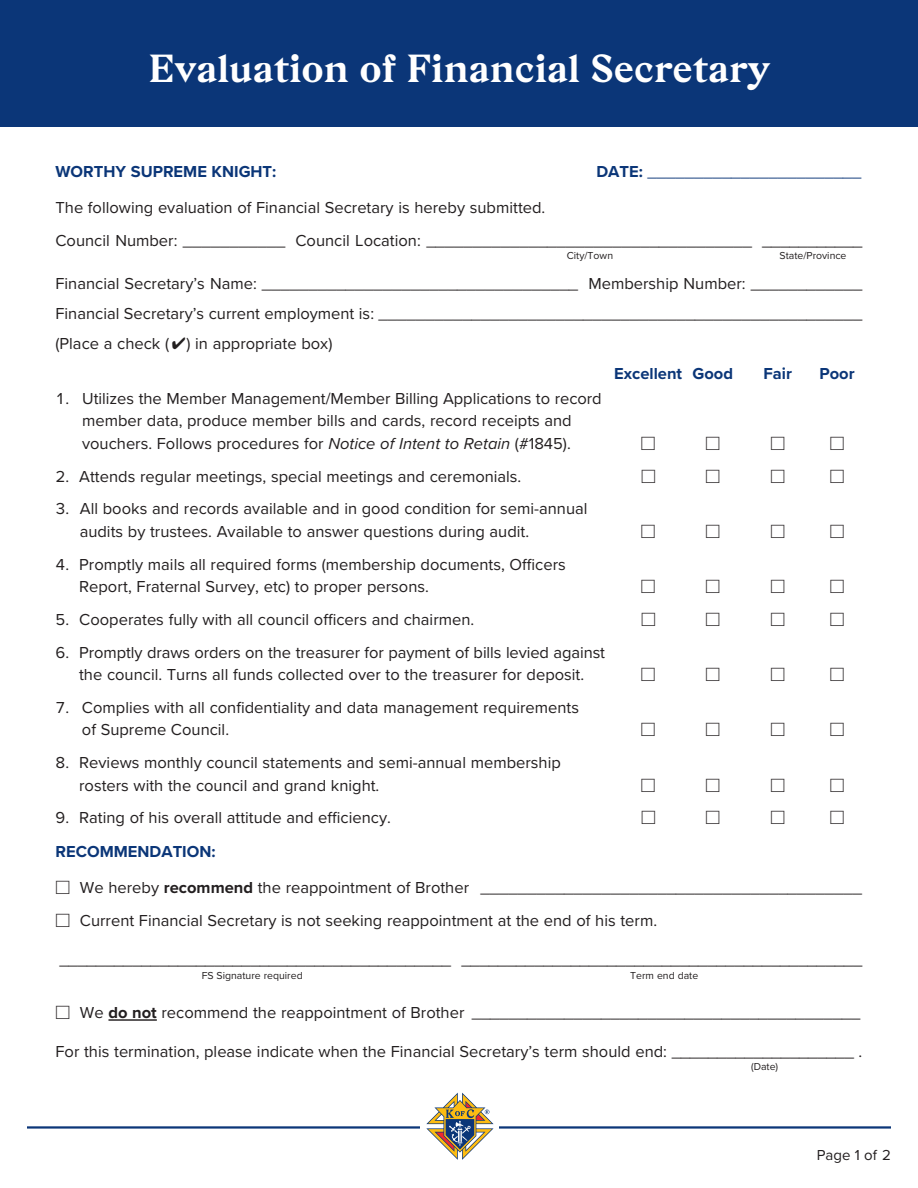
<style>
.page{position:relative;width:918px;height:1188px;background:#fff}
.page>*{position:absolute;margin:0;border:0;box-sizing:border-box;transform-origin:0 0}
.t1{font:700 39px "Mc Givney";color:#fff}
.t2{font:16.5px/22.5px "Proxima Nova";color:#231f20}
.t3{font:700 16.5px "Proxima Nova";color:#0b3678}
.t4{font:16.5px "Universal Newswith Comm Pi";color:#231f20}
.t5{font:16.5px "Proxima Nova";color:#0b3678}
.t6{font:15px "Proxima Nova";color:#231f20}
.t7{font:10.5px "Proxima Nova";color:#231f20}
.s1{font-weight:700}
.s2{font-style:italic}
.s3{font-family:"Universal Newswith Comm Pi"}
</style>
<div class="page">
<hr style="left:108px;top:1019px;width:49px;height:2px;background:#231f20">
<div style="left:0;top:0;width:918px;height:127px;background:#0b3678"></div>
<hr style="left:27px;top:1126px;width:864px;height:3px;background:#0b3678">
<div style="left:421px;top:1092px;width:78px;height:69px;background:#fff"></div>
<svg style="left:426px;top:1093px;width:68px;height:67px"></svg>
<p class="t1" style="left:148px;top:42px;width:623px">Evaluation of Financial Secretary</p>
<p class="t3" style="left:56px;top:161px;width:222px">WORTHY SUPREME KNIGHT:</p>
<p class="t5" style="left:596px;top:166px;width:267px"><span class="s1">DATE:</span> _______________________</p>
<p class="t2" style="left:56px;top:197px;width:491px">The following evaluation of Financial Secretary is hereby submitted.</p>
<p class="t2" style="left:56px;top:230px;width:809px">Council Number: ___________ Council Location: ___________________________________ ___________</p>
<p class="t7" style="left:567px;top:252px;width:48px">City/Town</p>
<p class="t7" style="left:780px;top:252px;width:68px">State/Province</p>
<p class="t2" style="left:56px;top:274px;width:808px">Financial Secretary’s Name: __________________________________ Membership Number: ____________</p>
<p class="t2" style="left:56px;top:304px;width:808px">Financial Secretary’s current employment is: ____________________________________________________</p>
<p class="t2" style="left:56px;top:334px;width:278px">(Place a check ( ✔) in appropriate box)</p>
<p class="t3" style="left:614px;top:364px;width:120px">Excellent Good</p>
<p class="t3" style="left:764px;top:364px;width:30px">Fair</p>
<p class="t3" style="left:820px;top:364px;width:37px">Poor</p>
<p class="t2" style="left:56px;top:389px;width:548px;text-align:center">1. Utilizes the Member Management/Member Billing Applications to record member data, produce member bills and cards, record receipts and vouchers. Follows procedures for <span class="s2">Notice of Intent to Retain</span> (#1845).</p>
<p class="t4" style="left:641px;top:436px;width:16px">-</p>
<p class="t4" style="left:705px;top:436px;width:16px">-</p>
<p class="t4" style="left:770px;top:436px;width:16px">-</p>
<p class="t4" style="left:830px;top:436px;width:16px">-</p>
<p class="t2" style="left:56px;top:467px;width:467px">2. Attends regular meetings, special meetings and ceremonials.</p>
<p class="t4" style="left:641px;top:469px;width:16px">-</p>
<p class="t4" style="left:706px;top:469px;width:16px">-</p>
<p class="t4" style="left:771px;top:469px;width:16px">-</p>
<p class="t4" style="left:830px;top:469px;width:16px">-</p>
<p class="t2" style="left:80px;top:499px;width:509px;text-indent:-24px">3. All books and records available and in good condition for semi-annual audits by trustees. Available to answer questions during audit.</p>
<p class="t4" style="left:641px;top:524px;width:16px">-</p>
<p class="t4" style="left:705px;top:524px;width:16px">-</p>
<p class="t4" style="left:770px;top:524px;width:16px">-</p>
<p class="t4" style="left:830px;top:524px;width:16px">-</p>
<p class="t2" style="left:79px;top:555px;width:488px;text-indent:-24px">4. Promptly mails all required forms (membership documents, Officers<br>Report, Fraternal Survey, etc) to proper persons.</p>
<p class="t4" style="left:641px;top:580px;width:16px">-</p>
<p class="t4" style="left:705px;top:580px;width:16px">-</p>
<p class="t4" style="left:770px;top:580px;width:16px">-</p>
<p class="t4" style="left:830px;top:580px;width:16px">-</p>
<p class="t2" style="left:56px;top:610px;width:420px">5. Cooperates fully with all council officers and chairmen.</p>
<p class="t4" style="left:641px;top:612px;width:16px">-</p>
<p class="t4" style="left:706px;top:612px;width:16px">-</p>
<p class="t4" style="left:771px;top:612px;width:16px">-</p>
<p class="t4" style="left:830px;top:612px;width:16px">-</p>
<p class="t2" style="left:56px;top:643px;width:551px;text-align:center">6. Promptly draws orders on the treasurer for payment of bills levied against the council. Turns all funds collected over to the treasurer for deposit.</p>
<p class="t4" style="left:641px;top:668px;width:16px">-</p>
<p class="t4" style="left:705px;top:668px;width:16px">-</p>
<p class="t4" style="left:770px;top:668px;width:16px">-</p>
<p class="t4" style="left:830px;top:668px;width:16px">-</p>
<p class="t2" style="left:82px;top:698px;width:499px;text-indent:-26px">7. Complies with all confidentiality and data management requirements of Supreme Council.</p>
<p class="t2" style="left:79px;top:753px;width:483px;text-indent:-24px">8. Reviews monthly council statements and semi-annual membership rosters with the council and grand knight.</p>
<p class="t4" style="left:641px;top:723px;width:16px">-</p>
<p class="t4" style="left:705px;top:723px;width:16px">-</p>
<p class="t4" style="left:770px;top:723px;width:16px">-</p>
<p class="t4" style="left:830px;top:723px;width:16px">-</p>
<p class="t4" style="left:641px;top:778px;width:16px">-</p>
<p class="t4" style="left:705px;top:778px;width:16px">-</p>
<p class="t4" style="left:770px;top:778px;width:16px">-</p>
<p class="t4" style="left:830px;top:778px;width:16px">-</p>
<p class="t2" style="left:56px;top:808px;width:337px">9. Rating of his overall attitude and efficiency.</p>
<p class="t4" style="left:641px;top:811px;width:16px">-</p>
<p class="t4" style="left:706px;top:811px;width:16px">-</p>
<p class="t4" style="left:771px;top:811px;width:16px">-</p>
<p class="t4" style="left:830px;top:811px;width:16px">-</p>
<p class="t3" style="left:56px;top:842px;width:162px">RECOMMENDATION:</p>
<p class="t2" style="left:56px;top:878px;width:808px"><span class="s3">-</span> We hereby <span class="s1">recommend</span> the reappointment of Brother _________________________________________</p>
<p class="t2" style="left:56px;top:911px;width:603px"><span class="s3">-</span> Current Financial Secretary is not seeking reappointment at the end of his term.</p>
<p class="t2" style="left:60px;top:950px;width:804px">___________________________________________ ____________________________________________</p>
<p class="t7" style="left:202px;top:972px;width:102px">FS Signature required</p>
<p class="t7" style="left:630px;top:972px;width:70px">Term end date</p>
<p class="t2" style="left:56px;top:1002px;width:807px"><span class="s3">-</span> We <span class="s1">do not</span> recommend the reappointment of Brother __________________________________________</p>
<p class="t2" style="left:56px;top:1041px;width:808px">For this termination, please indicate when the Financial Secretary’s term should end: ____________________ .</p>
<p class="t7" style="left:751px;top:1063px;width:29px">(Date)</p>
<p class="t6" style="left:817px;top:1150px;width:76px">Page 1 of 2</p>
</div>
